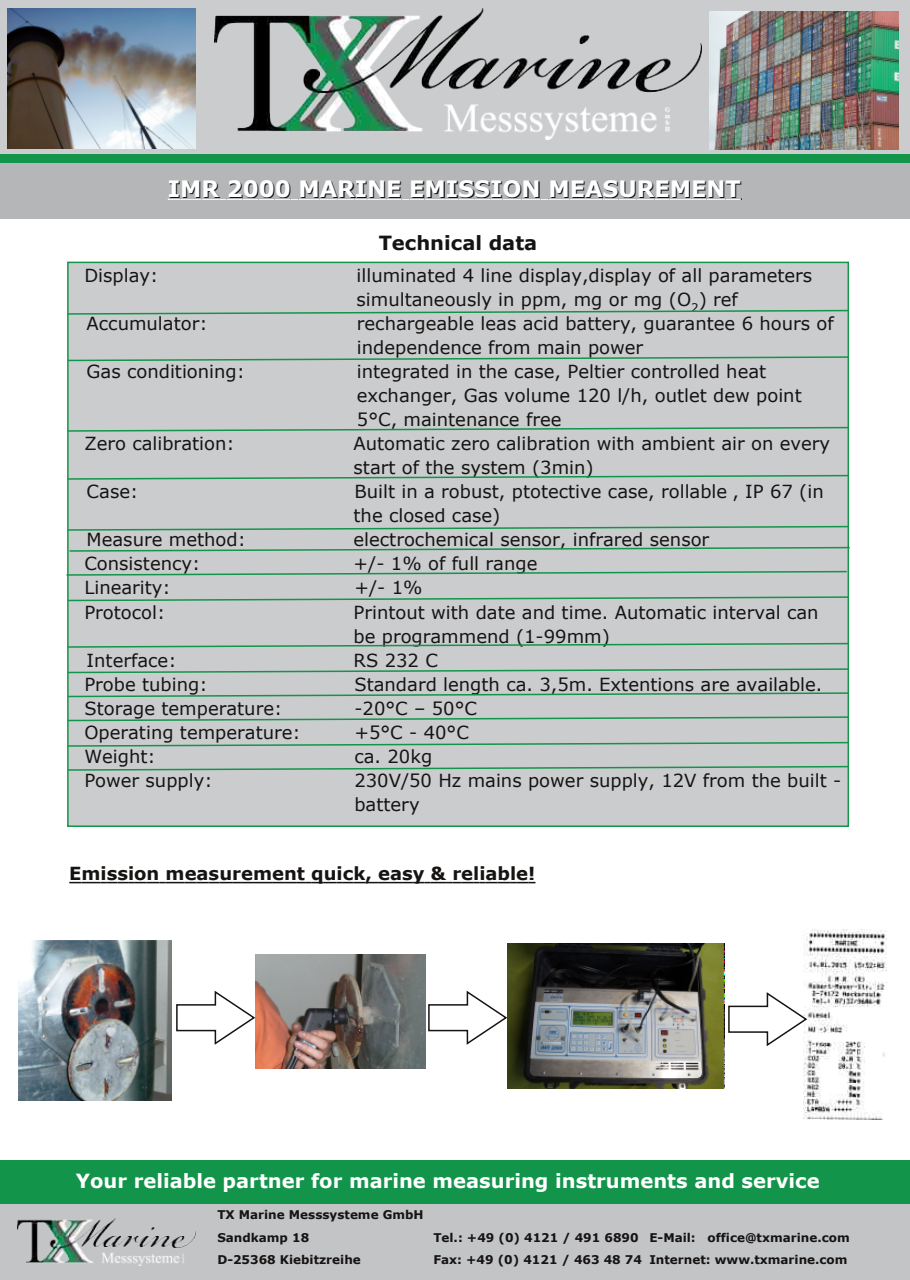
<style>
.page{position:relative;width:910px;height:1280px;background:#fff}
.page>*{position:absolute;margin:0;border:0;box-sizing:border-box;transform-origin:0 0}
.t1{font:700 22.5px "Verdana";color:#161413}
.t2{font:700 19.5px "Verdana";color:#fff}
.t3{font:700 19.5px "Verdana";color:#161413}
.t4{font:18px/24px "Verdana";color:#161413}
.t5{font:700 18px "Verdana";color:#161413}
.t6{font:700 12px/22.5px "Verdana";color:#161413}
</style>
<div class="page">
<div style="left:0;top:1203px;width:910px;height:77px;background:#c3c4c6"></div>
<div style="left:0;top:0;width:910px;height:155px;background:#cacccd"></div>
<img style="left:18px;top:1218px;width:178px;height:47px">
<img style="left:709px;top:11px;width:189px;height:138px">
<div style="left:0;top:1160px;width:910px;height:44px;background:#12944a"></div>
<div style="left:0;top:155px;width:910px;height:9px;background:#12944a"></div>
<div style="left:68px;top:262px;width:780px;height:564px;background:#cbccce"></div>
<svg style="left:67px;top:309px;width:783px;height:6px"></svg>
<svg style="left:67px;top:474px;width:783px;height:6px"></svg>
<svg style="left:67px;top:426px;width:783px;height:6px"></svg>
<svg style="left:67px;top:765px;width:783px;height:6px"></svg>
<svg style="left:67px;top:525px;width:783px;height:6px"></svg>
<svg style="left:66px;top:570px;width:782px;height:6px"></svg>
<svg style="left:67px;top:596px;width:783px;height:6px"></svg>
<svg style="left:67px;top:356px;width:783px;height:6px"></svg>
<svg style="left:67px;top:716px;width:783px;height:6px"></svg>
<svg style="left:67px;top:741px;width:783px;height:6px"></svg>
<svg style="left:67px;top:668px;width:783px;height:6px"></svg>
<svg style="left:67px;top:692px;width:783px;height:6px"></svg>
<div style="left:0;top:163px;width:910px;height:56px;background:#b4b6b8"></div>
<svg style="left:168px;top:198px;width:12px;height:2px"></svg>
<hr style="left:180px;top:198px;width:21px;height:2px;background:#fff">
<svg style="left:201px;top:198px;width:97px;height:2px"></svg>
<hr style="left:298px;top:198px;width:22px;height:2px;background:#fff">
<svg style="left:320px;top:198px;width:105px;height:2px"></svg>
<hr style="left:425px;top:198px;width:21px;height:2px;background:#fff">
<svg style="left:446px;top:198px;width:102px;height:2px"></svg>
<hr style="left:548px;top:198px;width:22px;height:2px;background:#fff">
<svg style="left:570px;top:198px;width:100px;height:2px"></svg>
<hr style="left:670px;top:198px;width:21px;height:2px;background:#fff">
<svg style="left:691px;top:198px;width:51px;height:2px"></svg>
<svg style="left:68px;top:546px;width:782px;height:6px"></svg>
<svg style="left:67px;top:642px;width:783px;height:6px"></svg>
<img style="left:18px;top:941px;width:154px;height:159px">
<img style="left:255px;top:954px;width:171px;height:114px">
<img style="left:507px;top:944px;width:217px;height:144px">
<img style="left:804px;top:929px;width:82px;height:191px">
<svg style="left:728px;top:991px;width:81px;height:57px"></svg>
<img style="left:214px;top:9px;width:487px;height:130px">
<svg style="left:69px;top:882px;width:466px;height:1px"></svg>
<svg style="left:428px;top:989px;width:81px;height:57px"></svg>
<svg style="left:176px;top:989px;width:81px;height:57px"></svg>
<img style="left:7px;top:9px;width:188px;height:140px">
<p class="t1" style="left:169px;top:177px;width:574px">IMR 2000 MARINE EMISSION MEASUREMENT</p>
<p class="t3" style="left:379px;top:232px;width:160px">Technical data</p>
<p class="t4" style="left:84px;top:264px;width:75px">Display:</p>
<p class="t4" style="left:357px;top:264px;width:457px">illuminated 4 line display,display of all parameters simultaneously in ppm, mg or mg (O<sub>2</sub>) ref</p>
<p class="t4" style="left:87px;top:312px;width:122px">Accumulator:</p>
<p class="t4" style="left:357px;top:312px;width:478px">rechargeable leas acid battery, guarantee 6 hours of independence from main power</p>
<p class="t4" style="left:87px;top:360px;width:160px">Gas conditioning:</p>
<p class="t4" style="left:357px;top:360px;width:446px">integrated in the case, Peltier controlled heat exchanger, Gas volume 120 l/h, outlet dew point<br>5°C, maintenance free</p>
<p class="t4" style="left:84px;top:432px;width:152px">Zero calibration:</p>
<p class="t4" style="left:354px;top:432px;width:478px">Automatic zero calibration with ambient air on every start of the system (3min)</p>
<p class="t4" style="left:87px;top:480px;width:53px">Case:</p>
<p class="t4" style="left:354px;top:480px;width:472px">Built in a robust, ptotective case, rollable , IP 67 (in the closed case)</p>
<p class="t4" style="left:87px;top:528px;width:161px">Measure method:</p>
<p class="t4" style="left:354px;top:528px;width:357px">electrochemical sensor, infrared sensor</p>
<p class="t4" style="left:84px;top:552px;width:117px">Consistency:</p>
<p class="t4" style="left:354px;top:552px;width:185px">+/- 1% of full range</p>
<p class="t4" style="left:84px;top:576px;width:88px">Linearity:</p>
<p class="t4" style="left:354px;top:576px;width:70px">+/- 1%</p>
<p class="t4" style="left:84px;top:600px;width:82px">Protocol:</p>
<p class="t4" style="left:354px;top:600px;width:467px">Printout with date and time. Automatic interval can be programmend (1-99mm)</p>
<p class="t4" style="left:87px;top:648px;width:91px">Interface:</p>
<p class="t4" style="left:354px;top:648px;width:86px">RS 232 C</p>
<p class="t4" style="left:84px;top:672px;width:125px">Probe tubing:</p>
<p class="t4" style="left:354px;top:672px;width:470px">Standard length ca. 3,5m. Extentions are available.</p>
<p class="t4" style="left:84px;top:696px;width:199px">Storage temperature:</p>
<p class="t4" style="left:354px;top:696px;width:124px">-20°C – 50°C</p>
<p class="t4" style="left:84px;top:720px;width:218px">Operating temperature:</p>
<p class="t4" style="left:354px;top:720px;width:116px">+5°C - 40°C</p>
<p class="t4" style="left:84px;top:744px;width:73px">Weight:</p>
<p class="t4" style="left:354px;top:744px;width:79px">ca. 20kg</p>
<p class="t4" style="left:84px;top:768px;width:130px">Power supply:</p>
<p class="t4" style="left:354px;top:768px;width:488px">230V/50 Hz mains power supply, 12V from the built - battery</p>
<p class="t5" style="left:69px;top:864px;width:468px">Emission measurement quick, easy &amp; reliable!</p>
<p class="t2" style="left:76px;top:1170px;width:745px">Your reliable partner for marine measuring instruments and service</p>
<p class="t6" style="left:217px;top:1204px;width:208px">TX Marine Messsysteme GmbH<br>Sandkamp 18</p>
<p class="t6" style="left:433px;top:1226px;width:418px">Tel.: +49 (0) 4121 / 491 6890 E-Mail: office@txmarine.com</p>
<p class="t6" style="left:217px;top:1249px;width:145px">D-25368 Kiebitzreihe</p>
<p class="t6" style="left:433px;top:1249px;width:416px">Fax: +49 (0) 4121 / 463 48 74 Internet: www.txmarine.com</p>
</div>
